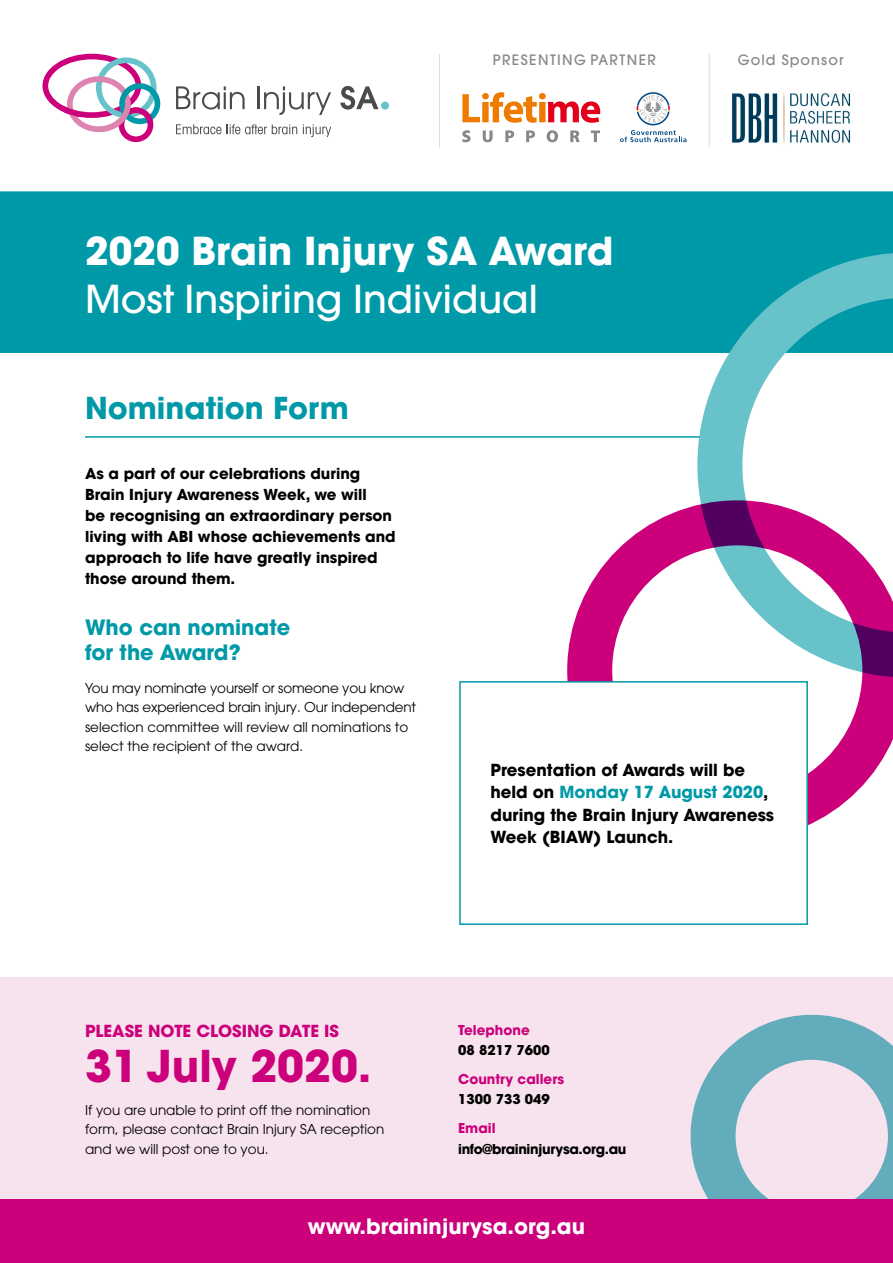
<style>
.page{position:relative;width:893px;height:1263px;background:#fff}
.page>*{position:absolute;margin:0;border:0;box-sizing:border-box;transform-origin:0 0}
.t1{font:700 43.5px "Avant Garde";color:#cb007a}
.t2{font:500 38.25px "Avant Garde";color:#fff}
.t3{font:700 38.25px "Avant Garde";color:#fff}
.t4{font:700 30px "Avant Garde";color:#0099a8}
.t5{font:700 21px/25.5px "Avant Garde";color:#0099a8}
.t6{font:700 21px "Avant Garde";color:#fff}
.t7{font:700 16.5px/22.5px "Avant Garde";color:#000}
.t8{font:700 16.5px "Avant Garde";color:#cb007a}
.t9{font:700 15px/21px "Avant Garde";color:#000}
.t10{font:500 14.25px "Avant Garde";letter-spacing:.1em;color:#87888a}
.t11{font:500 14.25px "Avant Garde";letter-spacing:.075em;color:#87888a}
.t12{font:13.5px/19.5px "Avant Garde";color:#000}
.t13{font:700 13.5px "Avant Garde";color:#cb007a}
.t14{font:700 13.5px "Avant Garde";letter-spacing:-.025em;color:#000}
.t15{font:700 13.5px "Avant Garde";color:#000}
.s1{color:#0099a8}
</style>
<div class="page">
<div style="left:0;top:191px;width:893px;height:162px;background:#0099a8"></div>
<div style="left:0;top:977px;width:893px;height:234px;background:#f7e3ee"></div>
<svg style="left:690px;top:1014px;width:203px;height:185px"></svg>
<div style="left:0;top:1199px;width:893px;height:64px;background:#cb007a"></div>
<hr style="left:85px;top:436px;width:635px;height:2px;background:#0099a8">
<svg style="left:697px;top:252px;width:196px;height:248px"></svg>
<hr style="left:439px;top:54px;width:1px;height:93px;background:#c6c7c8">
<hr style="left:709px;top:54px;width:1px;height:93px;background:#c6c7c8">
<svg style="left:176px;top:124px;width:45px;height:10px"></svg>
<svg style="left:227px;top:124px;width:70px;height:10px"></svg>
<svg style="left:303px;top:124px;width:28px;height:13px"></svg>
<svg style="left:176px;top:86px;width:69px;height:24px"></svg>
<hr style="left:257px;top:86px;width:3px;height:23px;background:#4b4b4d">
<svg style="left:264px;top:86px;width:67px;height:29px"></svg>
<svg style="left:340px;top:86px;width:39px;height:24px"></svg>
<div style="left:381px;top:102px;width:8px;height:8px;background:#67c2ca;border-radius:50%"></div>
<svg style="left:43px;top:54px;width:117px;height:88px"></svg>
<img style="left:732px;top:92px;width:119px;height:52px">
<svg style="left:462px;top:92px;width:138px;height:31px"></svg>
<svg style="left:462px;top:130px;width:138px;height:12px"></svg>
<svg style="left:620px;top:92px;width:66px;height:50px"></svg>
<svg style="left:567px;top:500px;width:326px;height:325px"></svg>
<div style="left:460px;top:682px;width:347px;height:242px;background:#fff"></div>
<div style="left:459px;top:681px;width:349px;height:244px;border:2px solid #0099a8"></div>
<p class="t10" style="left:493px;top:51px;width:165px">PRESENTING PARTNER</p>
<p class="t11" style="left:738px;top:51px;width:107px">Gold Sponsor</p>
<h2 class="t3" style="left:85px;top:226px;width:530px">2020 Brain Injury SA Award</h2>
<h2 class="t2" style="left:85px;top:276px;width:454px">Most Inspiring Individual</h2>
<h3 class="t4" style="left:85px;top:389px;width:265px">Nomination Form</h3>
<p class="t9" style="left:85px;top:463px;width:312px">As a part of our celebrations during Brain Injury Awareness Week, we will<br>be recognising an extraordinary person living with ABI whose achievements and approach to life have greatly inspired those around them.</p>
<h3 class="t5" style="left:85px;top:614px;width:207px">Who can nominate for the Award?</h3>
<p class="t12" style="left:85px;top:678px;width:333px">You may nominate yourself or someone you know who has experienced brain injury. Our independent selection committee will review all nominations to select the recipient of the award.</p>
<p class="t7" style="left:490px;top:758px;width:285px">Presentation of Awards will be held on <span class="s1">Monday 17 August 2020</span>, during the Brain Injury Awareness<br>Week (BIAW) Launch.</p>
<p class="t8" style="left:85px;top:1020px;width:256px">PLEASE NOTE CLOSING DATE IS</p>
<h1 class="t1" style="left:85px;top:1038px;width:288px">31 July 2020.</h1>
<p class="t12" style="left:85px;top:1100px;width:301px">If you are unable to print off the nomination form, please contact Brain Injury SA reception and we will post one to you.</p>
<p class="t13" style="left:458px;top:1021px;width:73px">Telephone</p>
<p class="t15" style="left:458px;top:1041px;width:93px">08 8217 7600</p>
<p class="t13" style="left:458px;top:1070px;width:108px">Country callers</p>
<p class="t15" style="left:458px;top:1091px;width:93px">1300 733 049</p>
<p class="t13" style="left:458px;top:1119px;width:39px">Email</p>
<p class="t14" style="left:458px;top:1140px;width:170px">info@braininjurysa.org.au</p>
<h3 class="t6" style="left:308px;top:1213px;width:279px">www.braininjurysa.org.au</h3>
</div>
